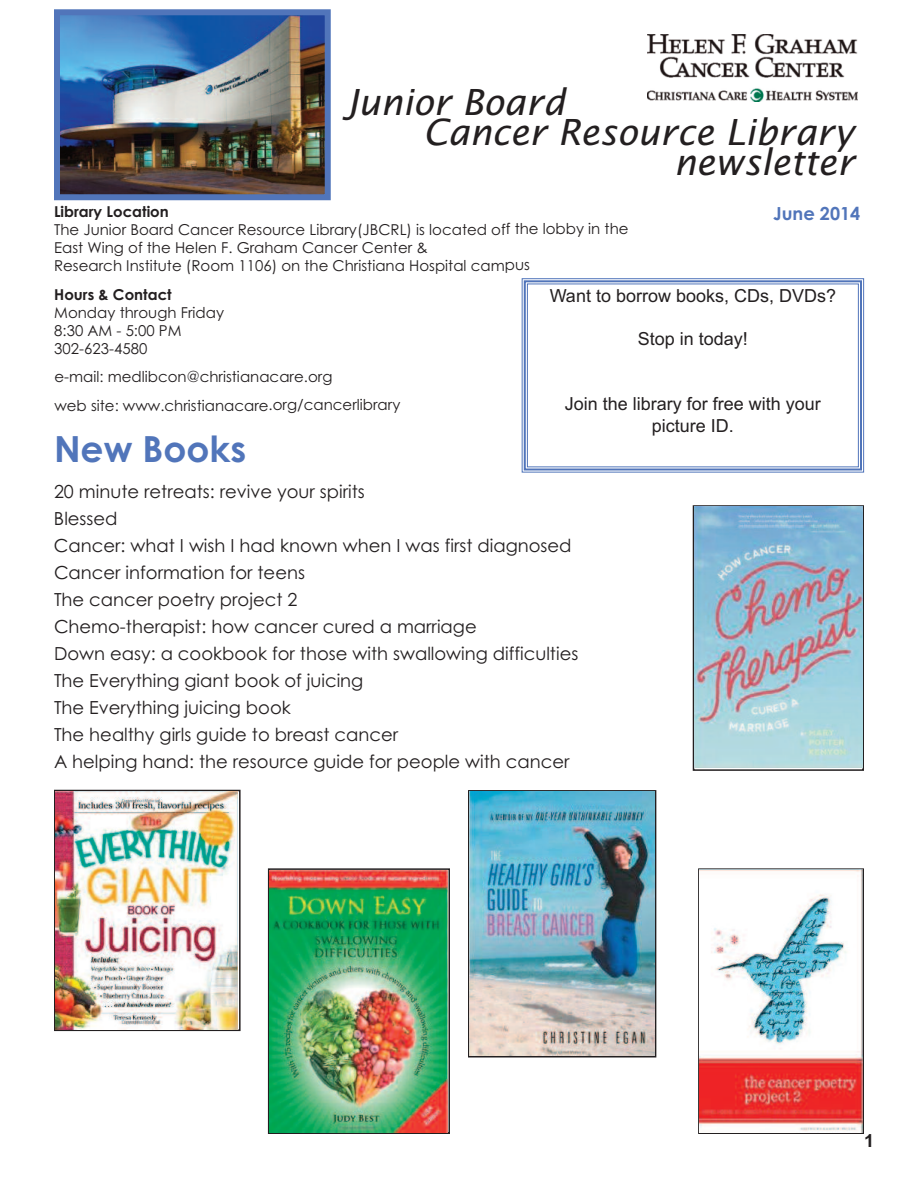
<style>
.page{position:relative;width:918px;height:1188px;background:#fff}
.page>*{position:absolute;margin:0;border:0;box-sizing:border-box;transform-origin:0 0}
.t1{font:italic 36px "Lucida Sans";color:#231f20}
.t2{font:700 36px "Century Gothic";color:#5175ba}
.t3{font:18px/27px "Century Gothic";color:#231f20}
.t4{font:18px/21.6px "Arial";color:#231f20;text-align:center}
.t5{font:700 18px "Century Gothic";color:#5175ba}
.t6{font:700 18px "Arial";color:#231f20}
.t7{font:15px/18px "Century Gothic";letter-spacing:-.005em;color:#231f20}
.t8{font:700 15px "Century Gothic";letter-spacing:-.005em;color:#231f20}
</style>
<div class="page">
<img style="left:648px;top:34px;width:209px;height:67px">
<img style="left:61px;top:16px;width:263px;height:177px">
<div style="left:54px;top:9px;width:277px;height:191px;border:6px solid #5175ba"></div>
<div style="left:522px;top:278px;width:342px;height:194px;border:1px solid #5175ba"></div>
<div style="left:524px;top:280px;width:338px;height:190px;border:2px solid #5175ba"></div>
<div style="left:527px;top:284px;width:332px;height:183px;border:1px solid #5175ba"></div>
<div style="left:698px;top:868px;width:166px;height:266px;border:2px solid #231f20"></div>
<img style="left:700px;top:870px;width:162px;height:262px">
<div style="left:693px;top:505px;width:171px;height:266px;border:2px solid #231f20"></div>
<img style="left:694px;top:507px;width:168px;height:261px">
<div style="left:268px;top:868px;width:182px;height:266px;border:2px solid #231f20"></div>
<img style="left:269px;top:870px;width:179px;height:262px">
<div style="left:468px;top:790px;width:188px;height:268px;border:2px solid #231f20"></div>
<img style="left:470px;top:792px;width:185px;height:264px">
<div style="left:54px;top:790px;width:187px;height:241px;border:2px solid #231f20"></div>
<img style="left:56px;top:791px;width:182px;height:239px">
<h1 class="t1" style="left:344px;top:82px;width:223px">Junior Board</h1>
<h1 class="t1" style="left:423px;top:112px;width:432px">Cancer Resource Library</h1>
<h1 class="t1" style="left:674px;top:142px;width:182px">newsletter</h1>
<p class="t8" style="left:54px;top:203px;width:116px">Library Location</p>
<p class="t7" style="left:54px;top:221px;width:576px">The Junior Board Cancer Resource Library(JBCRL) is located off the lobby in the<br>East Wing of the Helen F. Graham Cancer Center &amp;<br>Research Institute (Room 1106) on the Christiana Hospital campus</p>
<p class="t8" style="left:54px;top:286px;width:119px">Hours &amp; Contact</p>
<p class="t7" style="left:54px;top:304px;width:171px">Monday through Friday<br>8:30 AM - 5:00 PM<br>302-623-4580</p>
<p class="t7" style="left:54px;top:363px;width:348px;line-height:28.5px">e-mail: medlibcon@christianacare.org<br>web site: www.christianacare.org/cancerlibrary</p>
<p class="t5" style="left:773px;top:203px;width:89px">June 2014</p>
<p class="t4" style="left:550px;top:285px;width:288px">Want to borrow books, CDs, DVDs?</p>
<p class="t4" style="left:638px;top:328px;width:112px">Stop in today!</p>
<p class="t4" style="left:565px;top:393px;width:258px">Join the library for free with your picture ID.</p>
<h1 class="t2" style="left:54px;top:428px;width:194px">New Books</h1>
<p class="t3" style="left:54px;top:478px;width:526px">20 minute retreats: revive your spirits<br>Blessed<br>Cancer: what I wish I had known when I was first diagnosed Cancer information for teens<br>The cancer poetry project 2<br>Chemo-therapist: how cancer cured a marriage<br>Down easy: a cookbook for those with swallowing difficulties The Everything giant book of juicing<br>The Everything juicing book<br>The healthy girls guide to breast cancer<br>A helping hand: the resource guide for people with cancer</p>
<p class="t6" style="left:864px;top:1130px;width:12px">1</p>
</div>
